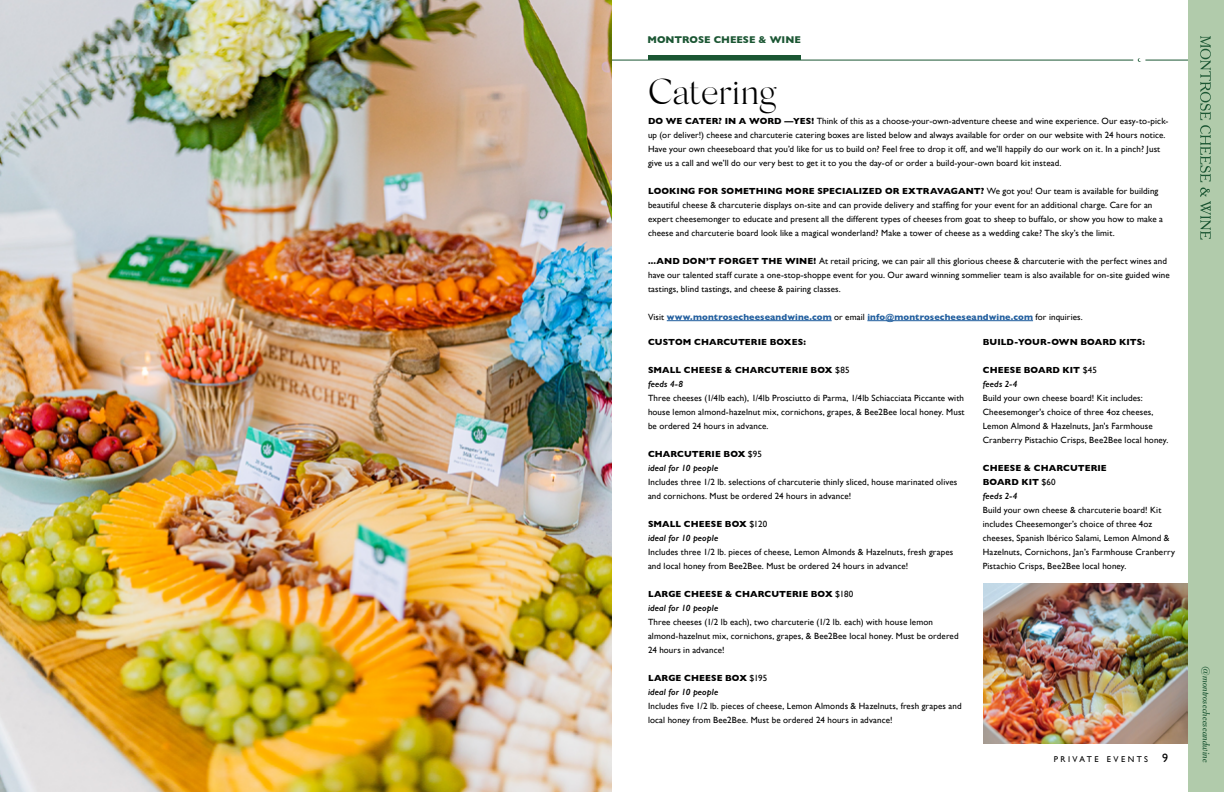
<style>
.page{position:relative;width:1224px;height:792px;background:#fff}
.page>*{position:absolute;margin:0;border:0;box-sizing:border-box;transform-origin:0 0}
.t1{font:300 36px "Silk Serif";letter-spacing:-.025em;color:#000}
.t2{font:italic 10px "Cheltenham BT";letter-spacing:.005em;color:#1b5633}
.t3{font:700 10px "Gill Sans";color:#1b5633}
.t4{font:9px/14px "Gill Sans";letter-spacing:.015em;color:#000}
.t5{font:700 9px/14px "Gill Sans";letter-spacing:.01em;color:#000101}
.t6{font:italic 600 9px/14px "Gill Sans";letter-spacing:.01em;color:#000101}
.t7{font:700 9px "Gill Sans";letter-spacing:.015em;color:#215e9e}
.t8{font:8.4px "Gill Sans";letter-spacing:.29em;color:#000}
.s1{font-weight:700;color:#000101}
.s2{font-weight:400;color:#000}
.s3{font-weight:600;font-style:italic}
.s4{font-weight:700;font-style:normal}
.s5{font-weight:400;font-style:normal;color:#000}
.s6{font-size:12px}
</style>
<div class="page">
<hr style="left:667px;top:320px;width:165px;height:1px;background:#215e9e">
<hr style="left:867px;top:320px;width:166px;height:1px;background:#215e9e">
<hr style="left:1145px;top:60px;width:79px;height:1px;background:#1b5633">
<hr style="left:612px;top:60px;width:521px;height:1px;background:#1b5633">
<div style="left:648px;top:55px;width:153px;height:5px;background:#1b5633"></div>
<div style="left:1188px;top:0;width:36px;height:792px;background:#b1cbab"></div>
<svg style="left:1200px;top:36px;width:11px;height:146px"></svg>
<svg style="left:1200px;top:188px;width:11px;height:52px"></svg>
<img style="left:0;top:0;width:612px;height:792px">
<img style="left:983px;top:584px;width:205px;height:159px">
<p class="t3" style="left:648px;top:32px;width:155px">MONTROSE CHEESE &amp; WINE</p>
<h1 class="t1" style="left:648px;top:71px;width:130px">Catering</h1>
<p class="t4" style="left:648px;top:114px;width:522px"><span class="s1">DO WE CATER? IN A WORD —YES!</span> Think of this as a choose-your-own-adventure cheese and wine experience. Our easy-to-pick&shy;up (or deliver!) cheese and charcuterie catering boxes are listed below and always available for order on our website with 24 hours notice.<br>Have your own cheeseboard that you’d like for us to build on? Feel free to drop it off, and we’ll happily do our work on it. In a pinch? Just give us a call and we’ll do our very best to get it to you the day-of or order a build-your-own board kit instead.</p>
<p class="t4" style="left:648px;top:184px;width:517px"><span class="s1">LOOKING FOR SOMETHING MORE SPECIALIZED OR EXTRAVAGANT?</span> We got you! Our team is available for building beautiful cheese &amp; charcuterie displays on-site and can provide delivery and staffing for your event for an additional charge. Care for an expert cheesemonger to educate and present all the different types of cheeses from goat to sheep to buffalo, or show you how to make a cheese and charcuterie board look like a magical wonderland? Make a tower of cheese as a wedding cake? The sky’s the limit.</p>
<p class="t4" style="left:648px;top:254px;width:523px"><span class="s1">...AND DON’T FORGET THE WINE!</span> At retail pricing, we can pair all this glorious cheese &amp; charcuterie with the perfect wines and have our talented staff curate a one-stop-shoppe event for you. Our award winning sommelier team is also available for on-site guided wine tastings, blind tastings, and cheese &amp; pairing classes.</p>
<p class="t7" style="left:648px;top:310px;width:436px"><span class="s2">Visit</span> www.montrosecheeseandwine.com <span class="s2">or email</span> info@montrosecheeseandwine.com <span class="s2">for inquiries.</span></p>
<p class="t5" style="left:648px;top:335px;width:159px">CUSTOM CHARCUTERIE BOXES:</p>
<p class="t5" style="left:648px;top:363px;width:203px">SMALL CHEESE &amp; CHARCUTERIE BOX <span class="s2">$85 </span><span class="s3">feeds 4-8</span></p>
<p class="t4" style="left:648px;top:391px;width:318px;text-align:justify">Three cheeses (1/4lb each), 1/4lb Prosciutto di Parma, 1/4lb Schiacciata Piccante with house lemon almond-hazelnut mix, cornichons, grapes, &amp; Bee2Bee local honey. Must be ordered 24 hours in advance.</p>
<p class="t6" style="left:648px;top:447px;width:115px"><span class="s4">CHARCUTERIE BOX</span> <span class="s5">$95 </span>ideal for 10 people</p>
<p class="t4" style="left:648px;top:475px;width:311px">Includes three 1/2 lb. selections of charcuterie thinly sliced, house marinated olives and cornichons. Must be ordered 24 hours in advance!</p>
<p class="t6" style="left:648px;top:517px;width:121px"><span class="s4">SMALL CHEESE BOX</span> <span class="s5">$120 </span>ideal for 10 people</p>
<p class="t4" style="left:648px;top:545px;width:307px">Includes three 1/2 lb. pieces of cheese, Lemon Almonds &amp; Hazelnuts, fresh grapes and local honey from Bee2Bee. Must be ordered 24 hours in advance!</p>
<p class="t5" style="left:648px;top:587px;width:207px">LARGE CHEESE &amp; CHARCUTERIE BOX <span class="s2">$180 </span><span class="s3">ideal for 10 people</span></p>
<p class="t4" style="left:648px;top:615px;width:312px">Three cheeses (1/2 lb each), two charcuterie (1/2 lb. each) with house lemon almond-hazelnut mix, cornichons, grapes, &amp; Bee2Bee local honey. Must be ordered<br>24 hours in advance!</p>
<p class="t6" style="left:648px;top:671px;width:121px"><span class="s4">LARGE CHEESE BOX</span> <span class="s5">$195 </span>ideal for 10 people</p>
<p class="t4" style="left:648px;top:699px;width:315px">Includes five 1/2 lb. pieces of cheese, Lemon Almonds &amp; Hazelnuts, fresh grapes and local honey from Bee2Bee. Must be ordered 24 hours in advance!</p>
<p class="t5" style="left:983px;top:335px;width:164px">BUILD-YOUR-OWN BOARD KITS:</p>
<p class="t5" style="left:983px;top:363px;width:116px">CHEESE BOARD KIT <span class="s2">$45 </span><span class="s3">feeds 2-4</span></p>
<p class="t4" style="left:983px;top:391px;width:187px">Build your own cheese board! Kit includes:<br>Cheesemonger's choice of three 4oz cheeses, Lemon Almond &amp; Hazelnuts, Jan's Farmhouse Cranberry Pistachio Crisps, Bee2Bee local honey.</p>
<p class="t5" style="left:983px;top:461px;width:126px">CHEESE &amp; CHARCUTERIE<br>BOARD KIT <span class="s2">$60<br></span><span class="s3">feeds 2-4</span></p>
<p class="t4" style="left:983px;top:503px;width:194px">Build your own cheese &amp; charcuterie board! Kit includes Cheesemonger’s choice of three 4oz cheeses, Spanish Ibérico Salami, Lemon Almond &amp; Hazelnuts, Cornichons, Jan’s Farmhouse Cranberry Pistachio Crisps, Bee2Bee local honey.</p>
<p class="t8" style="left:1054px;top:755px;width:116px">PRIVATE EVENTS <span class="s6">9</span></p>
<p class="t2" style="left:1213px;top:666px;width:98px;rotate:90deg">@montrosecheeseandwine</p>
</div>
